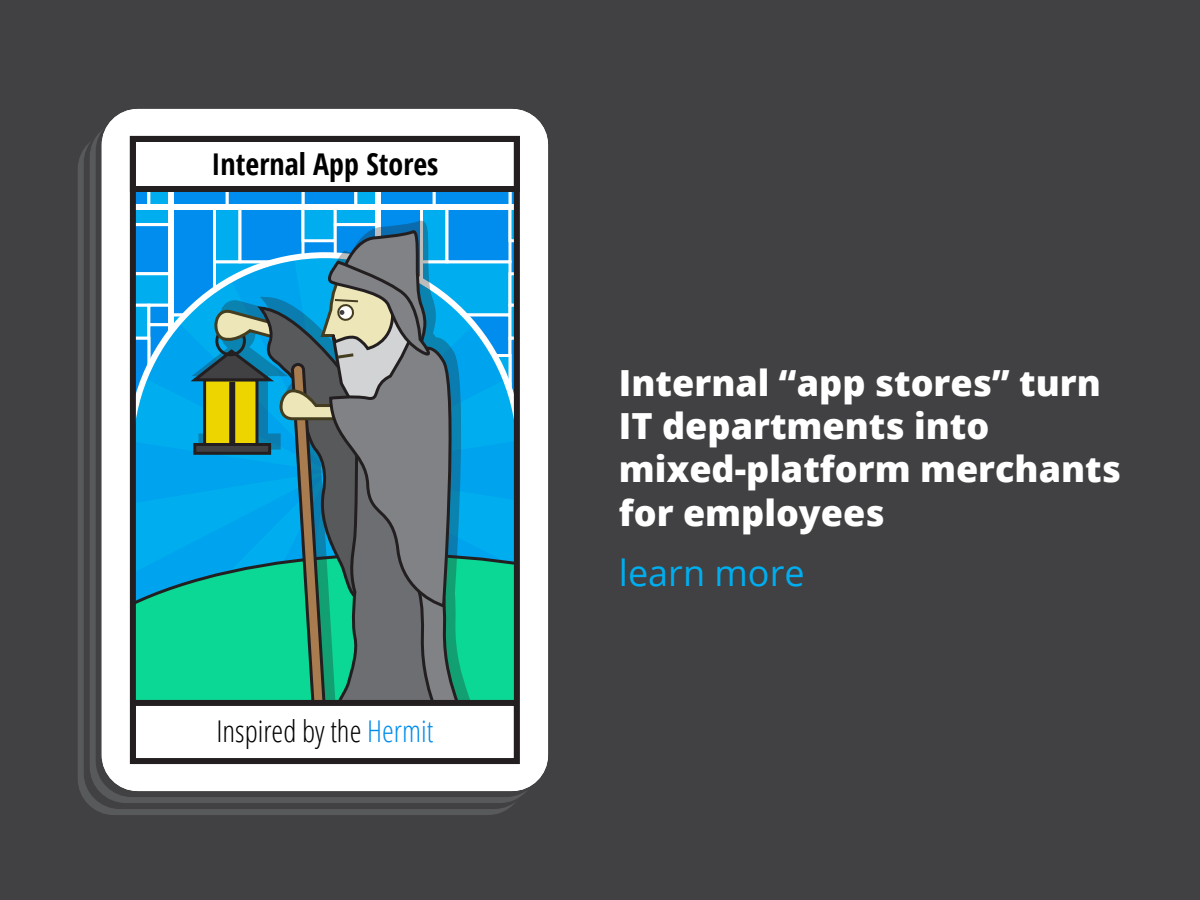
<style>
.page{position:relative;width:1200px;height:900px;background:#414042}
.page>*{position:absolute;margin:0;border:0;box-sizing:border-box;transform-origin:0 0}
.t1{font:800 36px/43.2px "Open Sans";color:#fff}
.t2{font:36px "Open Sans";color:#00aeef}
.t3{font:300 condensed 30px "Open Sans";color:#000}
.t4{font:700 condensed 30px "Open Sans";color:#000}
.s1{color:#008ded}
</style>
<div class="page">
<div style="left:78px;top:133px;width:446px;height:682px;background:#58595b;border-radius:36px"></div>
<div style="left:84px;top:127px;width:446px;height:682px;background:#414042;border-radius:36px"></div>
<div style="left:90px;top:121px;width:446px;height:682px;background:#58595b;border-radius:36px"></div>
<div style="left:96px;top:115px;width:446px;height:682px;background:linear-gradient(to right,#474648,#484749);border-radius:36px"></div>
<div style="left:102px;top:109px;width:446px;height:682px;background:#fff;border-radius:36px"></div>
<svg style="left:137px;top:192px;width:376px;height:59px;fill:#008ded"></svg>
<div style="left:130px;top:136px;width:390px;height:56px;background:#fff;border:6px solid #231f20"></div>
<svg style="left:192px;top:221px;width:280px;height:30px;background:#179fee"></svg>
<svg style="left:328px;top:224px;width:134px;height:27px;background:#388ebf"></svg>
<div style="left:130px;top:136px;width:390px;height:628px;border:6px solid #231f20"></div>
<svg style="left:133px;top:251px;width:384px;height:511px;background:#4ba2aa"></svg>
<p class="t4" style="left:212px;top:143px;width:228px">Internal App Stores</p>
<p class="t3" style="left:216px;top:710px;width:218px">Inspired by the <span class="s1">Hermit</span></p>
<p class="t1" style="left:619px;top:359px;width:503px">Internal “app stores” turn<br>IT departments into mixed-platform merchants for employees</p>
<p class="t2" style="left:619px;top:548px;width:187px">learn more</p>
</div>
